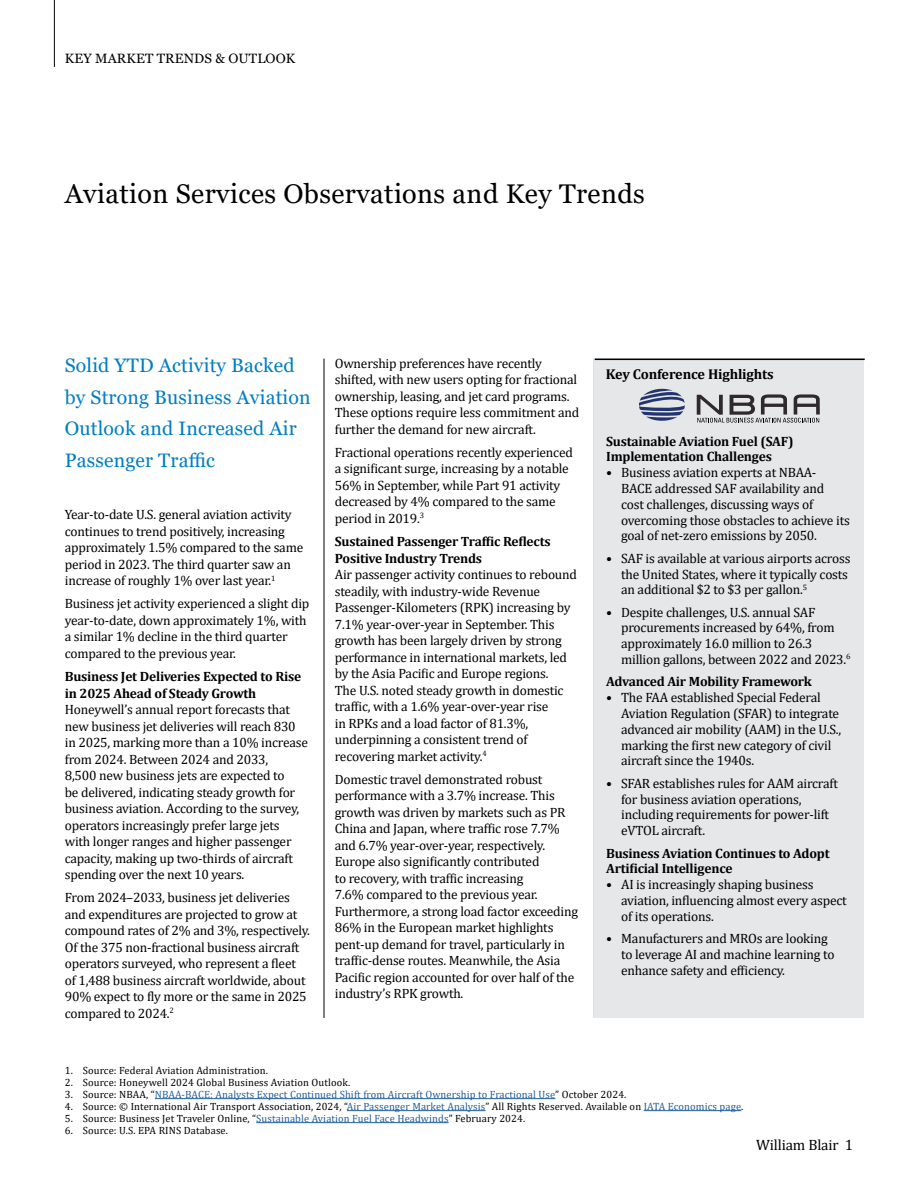
<style>
.page{position:relative;width:918px;height:1188px;background:#fff}
.page>*{position:absolute;margin:0;border:0;box-sizing:border-box;transform-origin:0 0}
.t1{font:27px "Georgia";letter-spacing:.015em;color:#000}
.t2{font:19.5px/31.5px "Georgia";letter-spacing:.01em;color:#007ec2}
.t3{font:15px "Cambria";letter-spacing:-.01em;color:#000}
.t4{font:700 14.25px "Cambria";letter-spacing:-.01em;color:#000}
.t5{font:13.5px/16.5px "Cambria";letter-spacing:-.015em;color:#000}
.t6{font:700 13.5px/16.5px "Cambria";letter-spacing:-.015em;color:#000}
.t7{font:13.5px "Georgia";letter-spacing:.01em;color:#000}
.t8{font:10.5px "Cambria";letter-spacing:.01em;color:#000}
.t9{font:10.5px "Cambria";letter-spacing:.01em;color:#215e9e}
.s1{font-weight:700}
.s2{color:#000}
.s3{color:#215e9e}
</style>
<div class="page">
<hr style="left:54px;top:0;width:1px;height:67px;background:#000">
<hr style="left:324px;top:359px;width:1px;height:659px;background:#000">
<hr style="left:155px;top:1098px;width:400px;height:1px;background:#215e9e">
<hr style="left:347px;top:1110px;width:139px;height:1px;background:#215e9e">
<hr style="left:644px;top:1110px;width:97px;height:1px;background:#215e9e">
<hr style="left:256px;top:1122px;width:193px;height:1px;background:#215e9e">
<hr style="left:594px;top:359px;width:1px;height:659px;background:#000">
<div style="left:595px;top:359px;width:269px;height:659px;background:#e6e7e8"></div>
<hr style="left:595px;top:359px;width:270px;height:1px;background:#000">
<svg style="left:639px;top:388px;width:46px;height:33px"></svg>
<svg style="left:697px;top:394px;width:123px;height:29px"></svg>
<p class="t7" style="left:65px;top:50px;width:232px">KEY MARKET TRENDS &amp; OUTLOOK</p>
<h1 class="t1" style="left:65px;top:177px;width:582px">Aviation Services Observations and Key Trends</h1>
<h2 class="t2" style="left:65px;top:350px;width:247px">Solid YTD Activity Backed by Strong Business Aviation<br>Outlook and Increased Air<br>Passenger Traffic</h2>
<p class="t5" style="left:65px;top:506px;width:240px">Year-to-date U.S. general aviation activity continues to trend positively, increasing approximately 1.5% compared to the same period in 2023. The third quarter saw an increase of roughly 1% over last year.<sup>1</sup></p>
<p class="t5" style="left:65px;top:595px;width:246px">Business jet activity experienced a slight dip year-to-date, down approximately 1%, with a similar 1% decline in the third quarter compared to the previous year.</p>
<p class="t6" style="left:65px;top:668px;width:238px">Business Jet Deliveries Expected to Rise in 2025 Ahead of Steady Growth</p>
<p class="t5" style="left:65px;top:701px;width:245px">Honeywell’s annual report forecasts that new business jet deliveries will reach 830 in 2025, marking more than a 10% increase from 2024. Between 2024 and 2033,<br>8,500 new business jets are expected to<br>be delivered, indicating steady growth for business aviation. According to the survey, operators increasingly prefer large jets with longer ranges and higher passenger capacity, making up two-thirds of aircraft spending over the next 10 years.</p>
<p class="t5" style="left:65px;top:889px;width:247px">From 2024–2033, business jet deliveries and expenditures are projected to grow at compound rates of 2% and 3%, respectively.<br>Of the 375 non-fractional business aircraft operators surveyed, who represent a fleet of 1,488 business aircraft worldwide, about 90% expect to fly more or the same in 2025 compared to 2024.<sup>2</sup></p>
<p class="t5" style="left:335px;top:355px;width:246px">Ownership preferences have recently shifted, with new users opting for fractional ownership, leasing, and jet card programs.<br>These options require less commitment and further the demand for new aircraft.</p>
<p class="t5" style="left:335px;top:444px;width:240px">Fractional operations recently experienced a significant surge, increasing by a notable 56% in September, while Part 91 activity decreased by 4% compared to the same period in 2019.<sup>3</sup></p>
<p class="t6" style="left:335px;top:533px;width:217px">Sustained Passenger Traffic Reflects<br>Positive Industry Trends</p>
<p class="t5" style="left:335px;top:566px;width:244px">Air passenger activity continues to rebound steadily, with industry-wide Revenue Passenger-Kilometers (RPK) increasing by 7.1% year-over-year in September. This growth has been largely driven by strong performance in international markets, led by the Asia Pacific and Europe regions.<br>The U.S. noted steady growth in domestic traffic, with a 1.6% year-over-year rise<br>in RPKs and a load factor of 81.3%, underpinning a consistent trend of recovering market activity.<sup>4</sup></p>
<p class="t5" style="left:335px;top:771px;width:245px">Domestic travel demonstrated robust performance with a 3.7% increase. This growth was driven by markets such as PR China and Japan, where traffic rose 7.7% and 6.7% year-over-year, respectively.<br>Europe also significantly contributed<br>to recovery, with traffic increasing<br>7.6% compared to the previous year.<br>Furthermore, a strong load factor exceeding 86% in the European market highlights pent-up demand for travel, particularly in traffic-dense routes. Meanwhile, the Asia Pacific region accounted for over half of the industry’s RPK growth.</p>
<p class="t4" style="left:606px;top:364px;width:169px">Key Conference Highlights</p>
<p class="t5" style="left:605px;top:373px;width:225px">October and November indicates a 7.4%</p>
<p class="t6" style="left:606px;top:433px;width:189px;line-height:15.8px">Sustainable Aviation Fuel (SAF)<br>Implementation Challenges</p>
<p class="t5" style="left:621px;top:465px;width:230px;line-height:15.8px;text-indent:-15px">• Business aviation experts at NBAA-BACE addressed SAF availability and cost challenges, discussing ways of overcoming those obstacles to achieve its goal of net-zero emissions by 2050.</p>
<p class="t5" style="left:621px;top:550px;width:231px;line-height:15.8px;text-indent:-15px">• SAF is available at various airports across the United States, where it typically costs an additional $2 to $3 per gallon.<sup>5</sup></p>
<p class="t5" style="left:621px;top:604px;width:231px;line-height:15.8px;text-indent:-15px">• Despite challenges, U.S. annual SAF procurements increased by 64%, from approximately 16.0 million to 26.3 million gallons, between 2022 and 2023.<sup>6</sup></p>
<p class="t6" style="left:606px;top:673px;width:207px">Advanced Air Mobility Framework</p>
<p class="t5" style="left:621px;top:690px;width:222px;line-height:15.8px;text-indent:-15px"><span class="s1">•</span> The FAA established Special Federal Aviation Regulation (SFAR) to integrate advanced air mobility (AAM) in the U.S., marking the first new category of civil aircraft since the 1940s.</p>
<p class="t5" style="left:621px;top:775px;width:218px;line-height:15.8px;text-indent:-15px"><span class="s1">•</span> SFAR establishes rules for AAM aircraft for business aviation operations, including requirements for power-lift eVTOL aircraft.</p>
<p class="t6" style="left:606px;top:845px;width:225px;line-height:15.8px">Business Aviation Continues to Adopt<br>Artificial Intelligence</p>
<p class="t5" style="left:621px;top:877px;width:227px;line-height:15.8px;text-indent:-15px">• AI is increasingly shaping business aviation, influencing almost every aspect of its operations.</p>
<p class="t5" style="left:621px;top:931px;width:215px;line-height:15.8px;text-indent:-15px">• Manufacturers and MROs are looking to leverage AI and machine learning to enhance safety and efficiency.</p>
<p class="t8" style="left:65px;top:1064px;width:205px">1. Source: Federal Aviation Administration.</p>
<p class="t8" style="left:65px;top:1076px;width:287px">2. Source: Honeywell 2024 Global Business Aviation Outlook.</p>
<p class="t9" style="left:65px;top:1088px;width:563px"><span class="s2">3. Source: NBAA, “</span>NBAA-BACE: Analysts Expect Continued Shift from Aircraft Ownership to Fractional Use<span class="s2">” October 2024.</span></p>
<p class="t8" style="left:65px;top:1100px;width:680px">4. Source: © International Air Transport Association, 2024, “<span class="s3">Air Passenger Market Analysis</span>” All Rights Reserved. Available on <span class="s3">IATA Economics page</span>.</p>
<p class="t8" style="left:65px;top:1112px;width:462px">5. Source: Business Jet Traveler Online, “<span class="s3">Sustainable Aviation Fuel Face Headwinds</span>” February 2024.</p>
<p class="t8" style="left:65px;top:1124px;width:165px">6. Source: U.S. EPA RINS Database.</p>
<p class="t3" style="left:756px;top:1136px;width:98px">William Blair 1</p>
</div>
